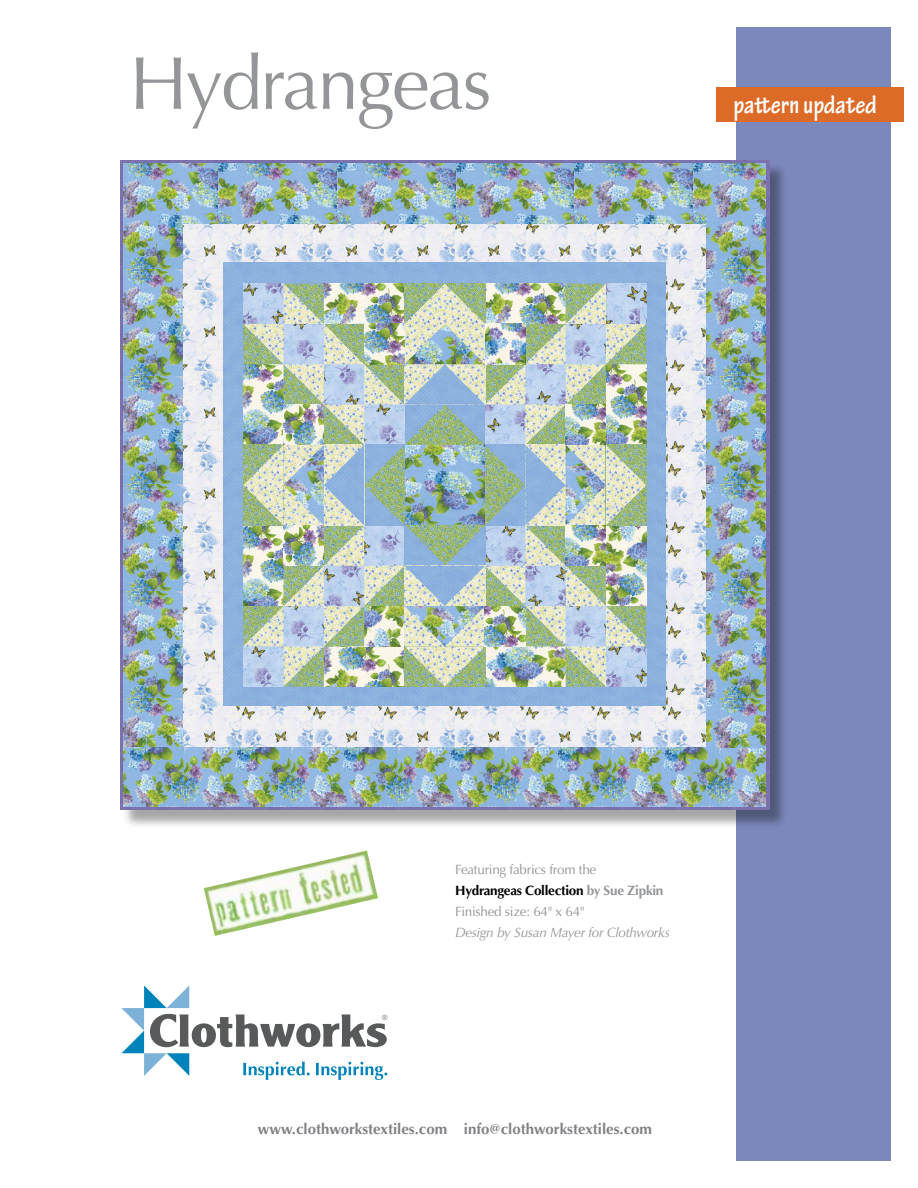
<style>
.page{position:relative;width:918px;height:1188px;background:#fff}
.page>*{position:absolute;margin:0;border:0;box-sizing:border-box;transform-origin:0 0}
.t1{font:75px "Optima";letter-spacing:-.03em;color:#939598}
.t2{font:700 condensed 27px "Tekton Pro";color:#fff}
.t3{font:700 15px "Optima";color:#808285}
.t4{font:13.5px/21px "Optima";letter-spacing:-.02em;color:#939598}
.t5{font:italic 13.5px "Optima";letter-spacing:-.02em;color:#939598}
.t6{font:7.5px "Optima";color:#58595b}
.s1{font-weight:700;color:#000}
.s2{font-weight:700}
</style>
<div class="page">
<svg style="left:121px;top:985px;width:266px;height:95px"></svg>
<div style="left:736px;top:27px;width:155px;height:1134px;background:#7c88bc"></div>
<div style="left:122px;top:163px;width:666px;height:665px;background:#000;opacity:.35"></div>
<svg style="left:183px;top:223px;width:523px;height:524px;fill:#ececf1"></svg>
<div style="left:223px;top:263px;width:443px;height:443px;background:#8cb1de"></div>
<img style="left:243px;top:284px;width:403px;height:403px">
<img style="left:283px;top:404px;width:41px;height:41px">
<img style="left:283px;top:525px;width:41px;height:41px">
<img style="left:485px;top:606px;width:40px;height:41px">
<img style="left:565px;top:525px;width:41px;height:41px">
<img style="left:565px;top:404px;width:41px;height:41px">
<img style="left:485px;top:324px;width:41px;height:40px">
<img style="left:364px;top:324px;width:41px;height:40px">
<img style="left:123px;top:223px;width:60px;height:524px">
<img style="left:123px;top:747px;width:644px;height:60px">
<img style="left:123px;top:163px;width:644px;height:60px">
<img style="left:706px;top:223px;width:61px;height:524px">
<hr style="left:120px;top:163px;width:3px;height:644px;background:#bfbfbf">
<hr style="left:120px;top:160px;width:649px;height:3px;background:#bfbfbf">
<hr style="left:120px;top:807px;width:649px;height:3px;background:#bfbfbf">
<hr style="left:767px;top:163px;width:2px;height:644px;background:#bfbfbf">
<img style="left:204px;top:850px;width:174px;height:86px">
<div style="left:716px;top:87px;width:188px;height:35px;background:#dd6b28"></div>
<h1 class="t1" style="left:129px;top:40px;width:364px">Hydrangeas</h1>
<h2 class="t2" style="left:734px;top:89px;width:145px">pattern updated</h2>
<p class="t6" style="left:382px;top:1013px;width:7px">®</p>
<p class="t4" style="left:455px;top:859px;width:210px">Featuring fabrics from the<br><span class="s1">Hydrangeas Collection</span> <span class="s2">by Sue Zipkin<br></span>Finished size: 64" x 64"</p>
<p class="t5" style="left:455px;top:924px;width:216px">Design by Susan Mayer for Clothworks</p>
<p class="t3" style="left:258px;top:1121px;width:396px">www.clothworkstextiles.com info@clothworkstextiles.com</p>
</div>
